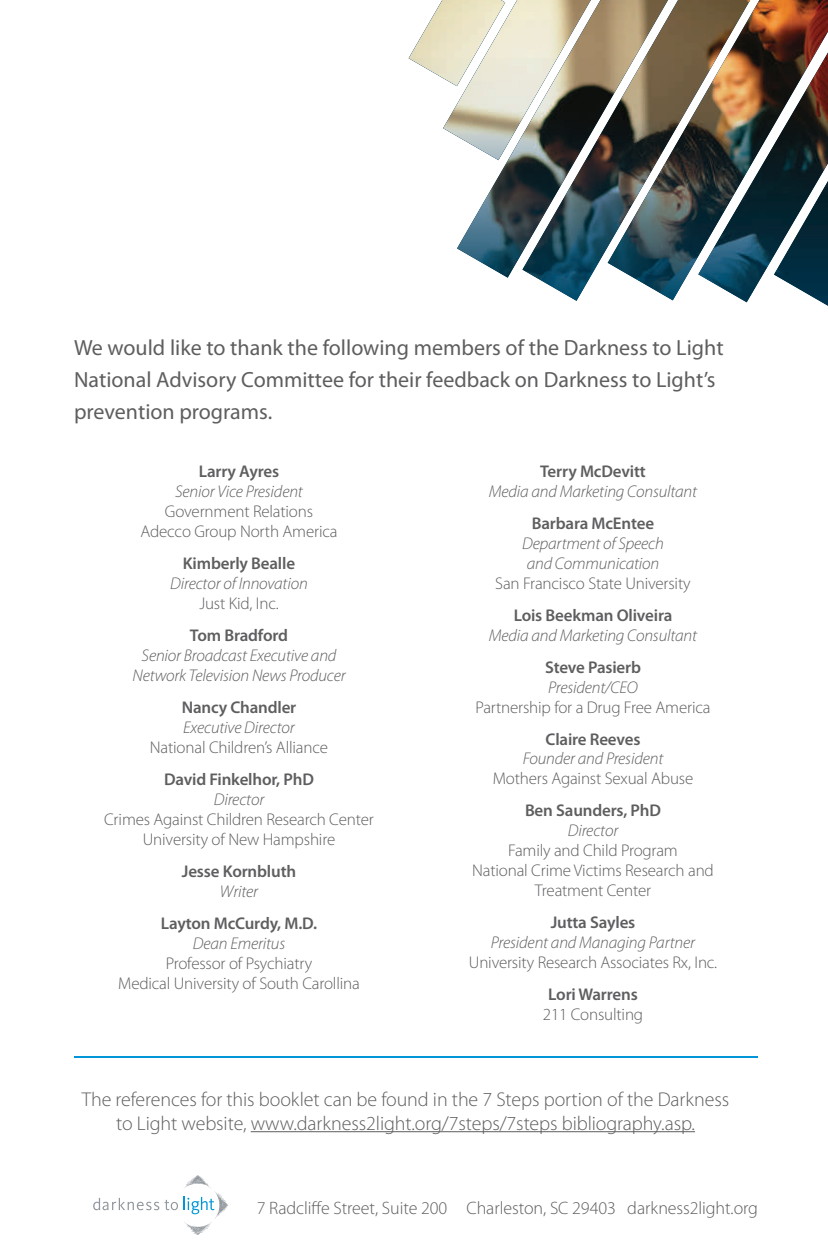
<style>
.page{position:relative;width:828px;height:1260px;background:#fff}
.page>*{position:absolute;margin:0;border:0;box-sizing:border-box;transform-origin:0 0}
.t1{font:22px/32px "Myriad Pro";color:#5e5e61}
.t2{font:300 20px/24px "Myriad Pro";letter-spacing:-.005em;color:#5e5e61;text-align:center}
.t3{font:300 18px "Myriad Pro";letter-spacing:-.005em;color:#5e5e61}
.t4{font:300 17px/20px "Myriad Pro";letter-spacing:-.01em;color:#5e5e61;text-align:center}
.t5{font:italic 300 17px/20px "Myriad Pro";letter-spacing:-.01em;color:#5e5e61;text-align:center}
.t6{font:600 17px "Myriad Pro";letter-spacing:-.01em;color:#5e5e61}
</style>
<div class="page">
<hr style="left:251px;top:1131px;width:444px;height:1px;background:#5e5e61">
<hr style="left:74px;top:1056px;width:684px;height:2px;background:#0196d7">
<svg style="left:93px;top:1198px;width:66px;height:12px"></svg>
<svg style="left:165px;top:1175px;width:63px;height:60px"></svg>
<img style="left:537px;top:278px;width:211px;height:23px">
<img style="left:608px;top:0;width:220px;height:300px">
<img style="left:457px;top:0;width:221px;height:278px">
<img style="left:443px;top:0;width:158px;height:160px">
<img style="left:409px;top:0;width:96px;height:86px">
<p class="t1" style="left:74px;top:333px;width:651px">We would like to thank the following members of the Darkness to Light<br>National Advisory Committee for their feedback on Darkness to Light’s prevention programs.</p>
<p class="t6" style="left:199px;top:465px;width:82px">Larry Ayres</p>
<p class="t5" style="left:175px;top:482px;width:129px">Senior Vice President</p>
<p class="t4" style="left:140px;top:502px;width:199px">Government Relations<br>Adecco Group North America</p>
<p class="t6" style="left:183px;top:557px;width:114px">Kimberly Bealle</p>
<p class="t5" style="left:170px;top:574px;width:139px">Director of Innovation</p>
<p class="t4" style="left:199px;top:594px;width:81px">Just Kid, Inc.</p>
<p class="t6" style="left:190px;top:628px;width:100px">Tom Bradford</p>
<p class="t5" style="left:132px;top:646px;width:215px">Senior Broadcast Executive and<br>Network Television News Producer</p>
<p class="t6" style="left:182px;top:700px;width:116px">Nancy Chandler</p>
<p class="t5" style="left:183px;top:718px;width:113px">Executive Director</p>
<p class="t4" style="left:150px;top:738px;width:180px">National Children’s Alliance</p>
<p class="t6" style="left:164px;top:772px;width:151px">David Finkelhor, PhD</p>
<p class="t5" style="left:214px;top:790px;width:52px">Director</p>
<p class="t4" style="left:104px;top:810px;width:271px">Crimes Against Children Research Center<br>University of New Hampshire</p>
<p class="t6" style="left:182px;top:864px;width:116px">Jesse Kornbluth</p>
<p class="t5" style="left:220px;top:882px;width:40px">Writer</p>
<p class="t6" style="left:161px;top:916px;width:158px">Layton McCurdy, M.D.</p>
<p class="t5" style="left:193px;top:934px;width:94px">Dean Emeritus</p>
<p class="t4" style="left:118px;top:954px;width:243px">Professor of Psychiatry<br>Medical University of South Carollina</p>
<p class="t6" style="left:540px;top:464px;width:107px">Terry McDevitt</p>
<p class="t5" style="left:489px;top:482px;width:210px">Media and Marketing Consultant</p>
<p class="t6" style="left:532px;top:516px;width:124px">Barbara McEntee</p>
<p class="t5" style="left:522px;top:534px;width:143px;text-align:left">Department of Speech and Communication</p>
<p class="t4" style="left:495px;top:574px;width:197px">San Francisco State University</p>
<p class="t6" style="left:514px;top:608px;width:160px">Lois Beekman Oliveira</p>
<p class="t5" style="left:489px;top:626px;width:210px">Media and Marketing Consultant</p>
<p class="t6" style="left:545px;top:660px;width:97px">Steve Pasierb</p>
<p class="t5" style="left:548px;top:678px;width:91px">President/CEO</p>
<p class="t4" style="left:476px;top:698px;width:237px">Partnership for a Drug Free America</p>
<p class="t6" style="left:546px;top:732px;width:96px">Claire Reeves</p>
<p class="t5" style="left:523px;top:750px;width:142px">Founder and President</p>
<p class="t4" style="left:493px;top:770px;width:202px">Mothers Against Sexual Abuse</p>
<p class="t6" style="left:525px;top:804px;width:138px">Ben Saunders, PhD</p>
<p class="t5" style="left:568px;top:822px;width:52px">Director</p>
<p class="t4" style="left:472px;top:842px;width:243px">Family and Child Program<br>National Crime Victims Research and<br>Treatment Center</p>
<p class="t6" style="left:551px;top:916px;width:86px">Jutta Sayles</p>
<p class="t5" style="left:491px;top:934px;width:206px">President and Managing Partner</p>
<p class="t4" style="left:469px;top:954px;width:250px">University Research Associates Rx, Inc.</p>
<p class="t6" style="left:548px;top:988px;width:91px">Lori Warrens</p>
<p class="t4" style="left:543px;top:1006px;width:102px">211 Consulting</p>
<p class="t2" style="left:82px;top:1089px;width:649px">The references for this booklet can be found in the 7 Steps portion of the Darkness to Light website, www.darkness2light.org/7steps/7steps bibliography.asp.</p>
<p class="t3" style="left:257px;top:1201px;width:503px">7 Radcliffe Street, Suite 200 Charleston, SC 29403 darkness2light.org</p>
</div>
